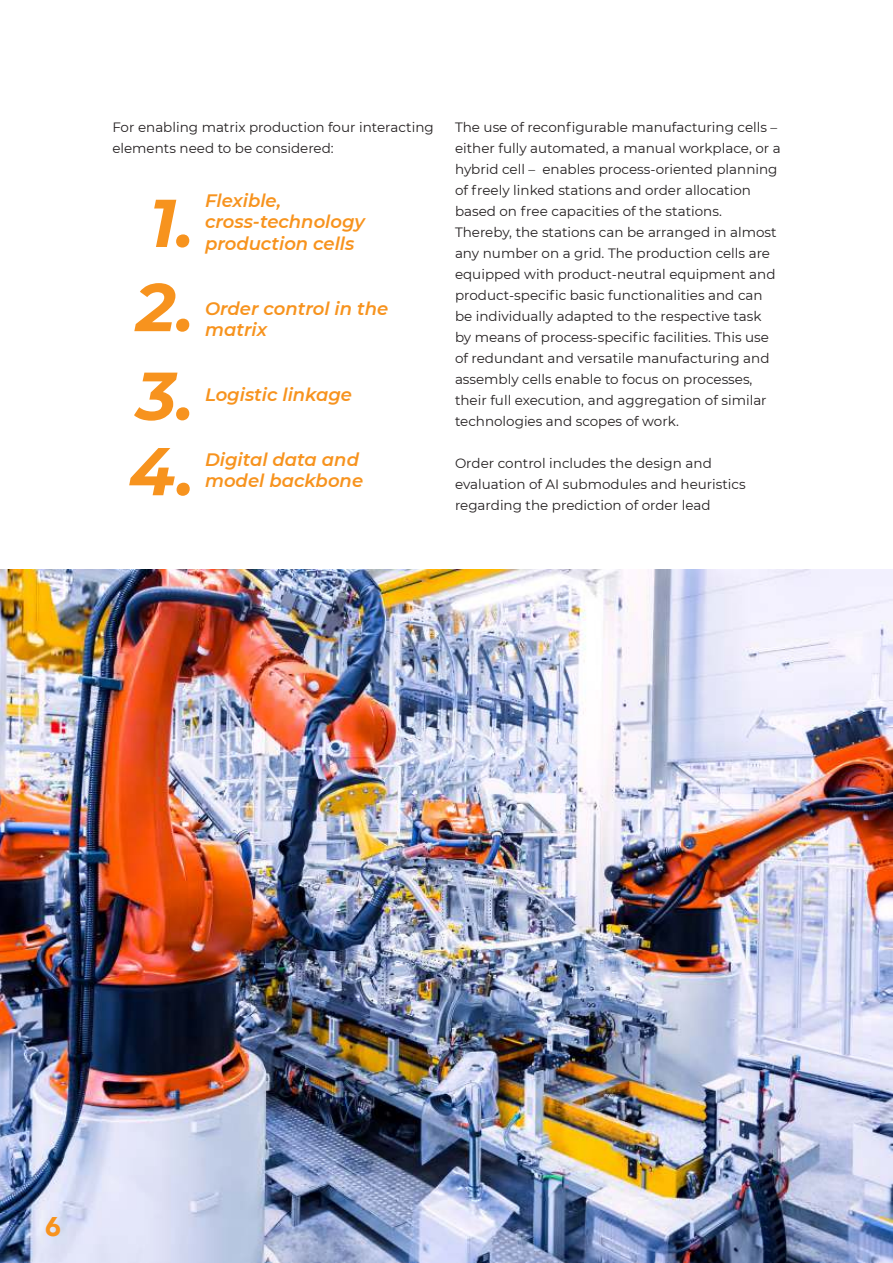
<style>
.page{position:relative;width:893px;height:1263px;background:#fff}
.page>*{position:absolute;margin:0;border:0;box-sizing:border-box;transform-origin:0 0}
.t1{font:italic 700 67.5px/86.4px "Montserrat";color:#f7931e;text-align:justify}
.t2{font:900 27px "Avenir";color:#f7931e}
.t3{font:italic 600 18px/21.6px "Montserrat";color:#f7931e}
.t4{font:13.5px/21px "Montserrat";color:#231f20}
</style>
<div class="page">
<img style="left:0;top:570px;width:893px;height:693px">
<p class="t4" style="left:112px;top:116px;width:323px">For enabling matrix production four interacting elements need to be considered:</p>
<p class="t4" style="left:455px;top:116px;width:327px">The use of reconfigurable manufacturing cells – either fully automated, a manual workplace, or a hybrid cell – enables process-oriented planning of freely linked stations and order allocation based on free capacities of the stations.<br>Thereby, the stations can be arranged in almost any number on a grid. The production cells are equipped with product-neutral equipment and product-specific basic functionalities and can be individually adapted to the respective task by means of process-specific facilities. This use of redundant and versatile manufacturing and assembly cells enable to focus on processes, their full execution, and aggregation of similar technologies and scopes of work.</p>
<p class="t4" style="left:455px;top:454px;width:292px">Order control includes the design and evaluation of AI submodules and heuristics regarding the prediction of order lead</p>
<h3 class="t3" style="left:205px;top:191px;width:161px">Flexible, cross-technology production cells</h3>
<h1 class="t1" style="left:136px;top:180px;width:60px">1.<br>2.<br>3.</h1>
<h1 class="t1" style="left:129px;top:429px;width:67px">4.</h1>
<h3 class="t3" style="left:205px;top:299px;width:185px">Order control in the matrix</h3>
<h3 class="t3" style="left:205px;top:385px;width:149px">Logistic linkage</h3>
<h3 class="t3" style="left:205px;top:450px;width:160px">Digital data and model backbone</h3>
<h2 class="t2" style="left:45px;top:1211px;width:17px">6</h2>
</div>
